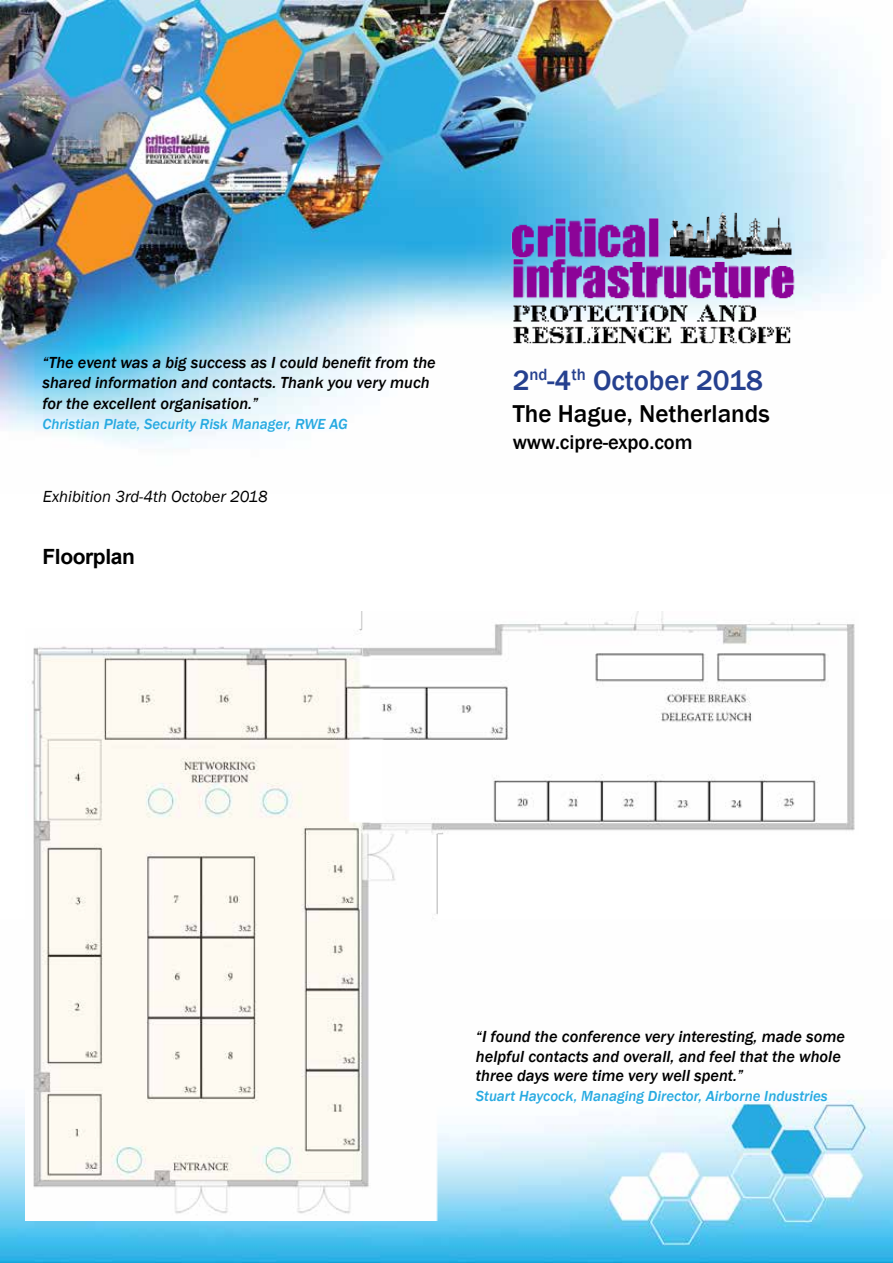
<style>
.page{position:relative;width:893px;height:1263px;background:#fff}
.page>*{position:absolute;margin:0;border:0;box-sizing:border-box;transform-origin:0 0}
.t1{font:500 28.8px "Franklin Gothic";color:#25408f}
.t2{font:500 25.05px "Franklin Gothic";color:#000}
.t3{font:700 21px "Arial";letter-spacing:-.02em;color:#000}
.t4{font:500 20.55px "Franklin Gothic";color:#000}
.t5{font:italic 500 16.5px/19.5px "Franklin Gothic";color:#000}
.t6{font:italic 16.5px "Franklin Gothic";color:#000}
.t7{font:italic 500 15px "Franklin Gothic";color:#27aae1}
</style>
<div class="page">
<img style="left:0;top:1098px;width:893px;height:165px">
<img style="left:26px;top:612px;width:833px;height:608px">
<img style="left:0;top:0;width:872px;height:448px">
<img style="left:495px;top:195px;width:315px;height:162px">
<p class="t5" style="left:43px;top:353px;width:395px">“The event was a big success as I could benefit from the shared information and contacts. Thank you very much</p>
<p class="t5" style="left:43px;top:394px;width:217px">for the excellent organisation.”</p>
<p class="t7" style="left:43px;top:414px;width:307px">Christian Plate, Security Risk Manager, RWE AG</p>
<p class="t6" style="left:43px;top:486px;width:226px">Exhibition 3rd-4th October 2018</p>
<p class="t3" style="left:43px;top:542px;width:94px">Floorplan</p>
<h1 class="t1" style="left:513px;top:362px;width:252px">2<sup>nd</sup>-4<sup>th</sup> October 2018</h1>
<h2 class="t2" style="left:513px;top:398px;width:259px">The Hague, Netherlands</h2>
<p class="t4" style="left:513px;top:429px;width:181px">www.cipre-expo.com</p>
<p class="t5" style="left:476px;top:1027px;width:371px">“I found the conference very interesting, made some helpful contacts and overall, and feel that the whole three days were time very well spent.”</p>
<p class="t7" style="left:476px;top:1086px;width:353px">Stuart Haycock, Managing Director, Airborne Industries</p>
</div>
